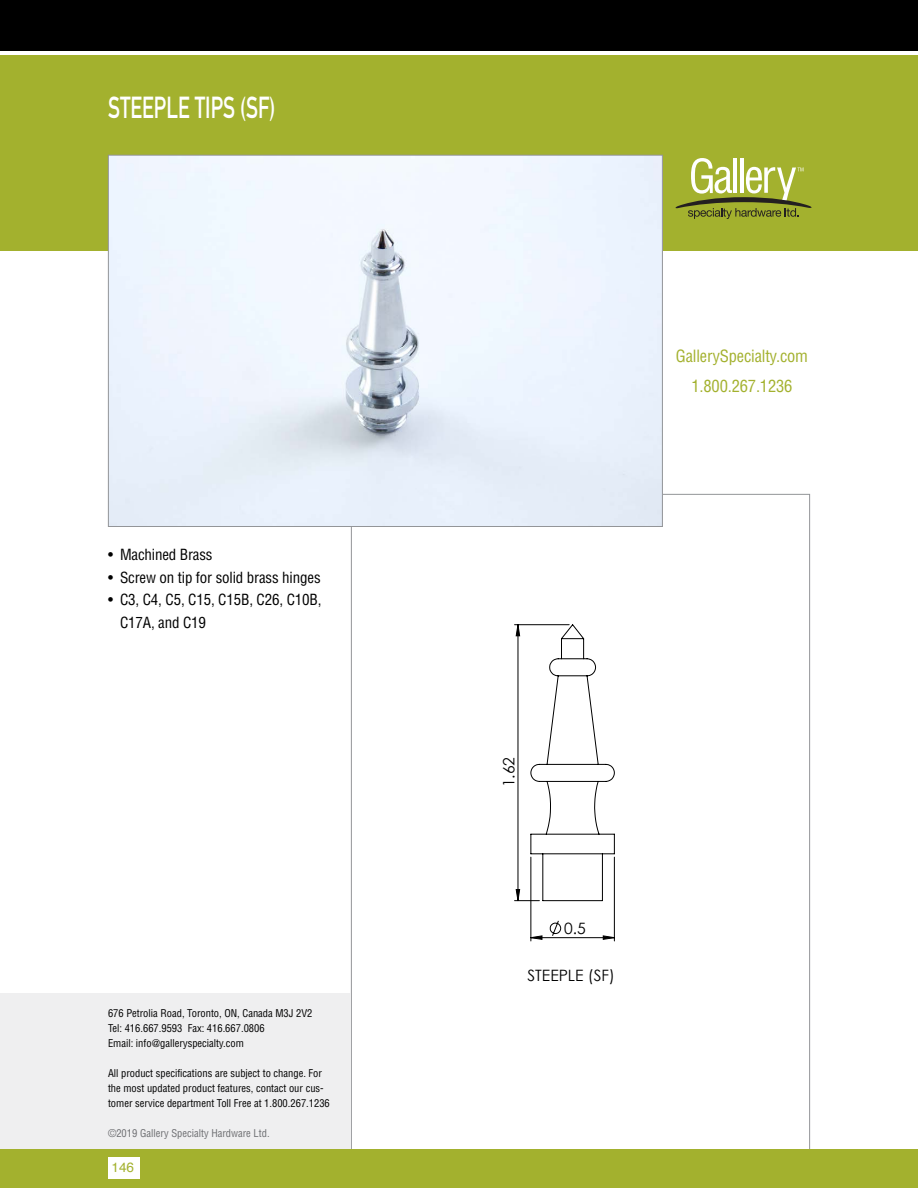
<style>
.page{position:relative;width:918px;height:1188px;background:#fff}
.page>*{position:absolute;margin:0;border:0;box-sizing:border-box;transform-origin:0 0}
.t1{font:700 30px "DIN Alternate";color:#fff;scale:.7 1}
.t2{font:condensed 16.5px/30px "Helvetica";letter-spacing:-.01em;color:#a3b12e;text-align:center}
.t3{font:15.6px "Century Gothic";color:#000}
.t4{font:condensed 15px/22.5px "Helvetica";letter-spacing:-.01em;color:#000}
.t5{font:13.5px "Helvetica";color:#a3b12e}
.t6{font:11.85px "Arial";color:#000}
.t7{font:condensed 10.5px/15px "Helvetica";color:#000}
.t8{font:condensed 10.5px "Helvetica";color:#6d6e71}
</style>
<div class="page">
<div style="left:351px;top:494px;width:459px;height:668px;background:#fff;border:1px solid #939598"></div>
<div style="left:0;top:0;width:918px;height:51px;background:#000"></div>
<div style="left:0;top:56px;width:918px;height:195px;background:#a3b12e"></div>
<img style="left:110px;top:157px;width:551px;height:368px">
<div style="left:0;top:994px;width:351px;height:173px;background:#efeff0"></div>
<div style="left:0;top:1149px;width:918px;height:39px;background:#a3b12e"></div>
<svg style="left:675px;top:158px;width:137px;height:61px"></svg>
<div style="left:108px;top:1157px;width:32px;height:21px;background:#fff"></div>
<hr style="left:466px;top:609px;width:196px;height:1px;background:#808080">
<hr style="left:466px;top:609px;width:1px;height:392px;background:#808080">
<hr style="left:466px;top:1187px;width:196px;height:1px;background:#808080">
<hr style="left:916px;top:609px;width:1px;height:392px;background:#808080">
<hr style="left:466px;top:850px;width:1px;height:91px;background:#000">
<hr style="left:814px;top:848px;width:1px;height:93px;background:#000">
<hr style="left:730px;top:848px;width:1px;height:93px;background:#000">
<hr style="left:614px;top:857px;width:1px;height:84px;background:#000">
<hr style="left:531px;top:857px;width:1px;height:84px;background:#000">
<hr style="left:695px;top:609px;width:1px;height:283px;background:#000">
<svg style="left:466px;top:920px;width:149px;height:20px"></svg>
<svg style="left:515px;top:609px;width:147px;height:292px"></svg>
<h1 class="t1" style="left:108px;top:84px;width:240px">STEEPLE TIPS (SF)</h1>
<p class="t6" style="left:120px;top:543px;width:35px">MAT'L</p>
<p class="t6" style="left:176px;top:543px;width:71px">SHEAR SIZE</p>
<h3 class="t4" style="left:108px;top:543px;width:106px">• Machined Brass</h3>
<h3 class="t4" style="left:108px;top:566px;width:214px">• Screw on tip for solid brass hinges</h3>
<h3 class="t4" style="left:120px;top:588px;width:203px;text-indent:-12px">• C3, C4, C5, C15, C15B, C26, C10B,<br>C17A, and C19</h3>
<p class="t7" style="left:108px;top:1005px;width:206px">676 Petrolia Road, Toronto, ON, Canada M3J 2V2<br>Tel: 416.667.9593 Fax: 416.667.0806<br>Email: info@galleryspecialty.com</p>
<p class="t7" style="left:108px;top:1065px;width:223px">All product specifications are subject to change. For the most updated product features, contact our cus&shy;tomer service department Toll Free at 1.800.267.1236</p>
<p class="t8" style="left:108px;top:1126px;width:163px">©2019 Gallery Specialty Hardware Ltd.</p>
<p class="t5" style="left:112px;top:1157px;width:24px">146</p>
<h2 class="t2" style="left:676px;top:341px;width:134px">GallerySpecialty.com<br>1.800.267.1236</h2>
<h3 class="t3" style="left:498px;top:787px;width:32px;rotate:-90deg">1.62</h3>
<h3 class="t3" style="left:564px;top:917px;width:23px">0.5</h3>
<h3 class="t3" style="left:527px;top:964px;width:89px">STEEPLE (SF)</h3>
</div>
